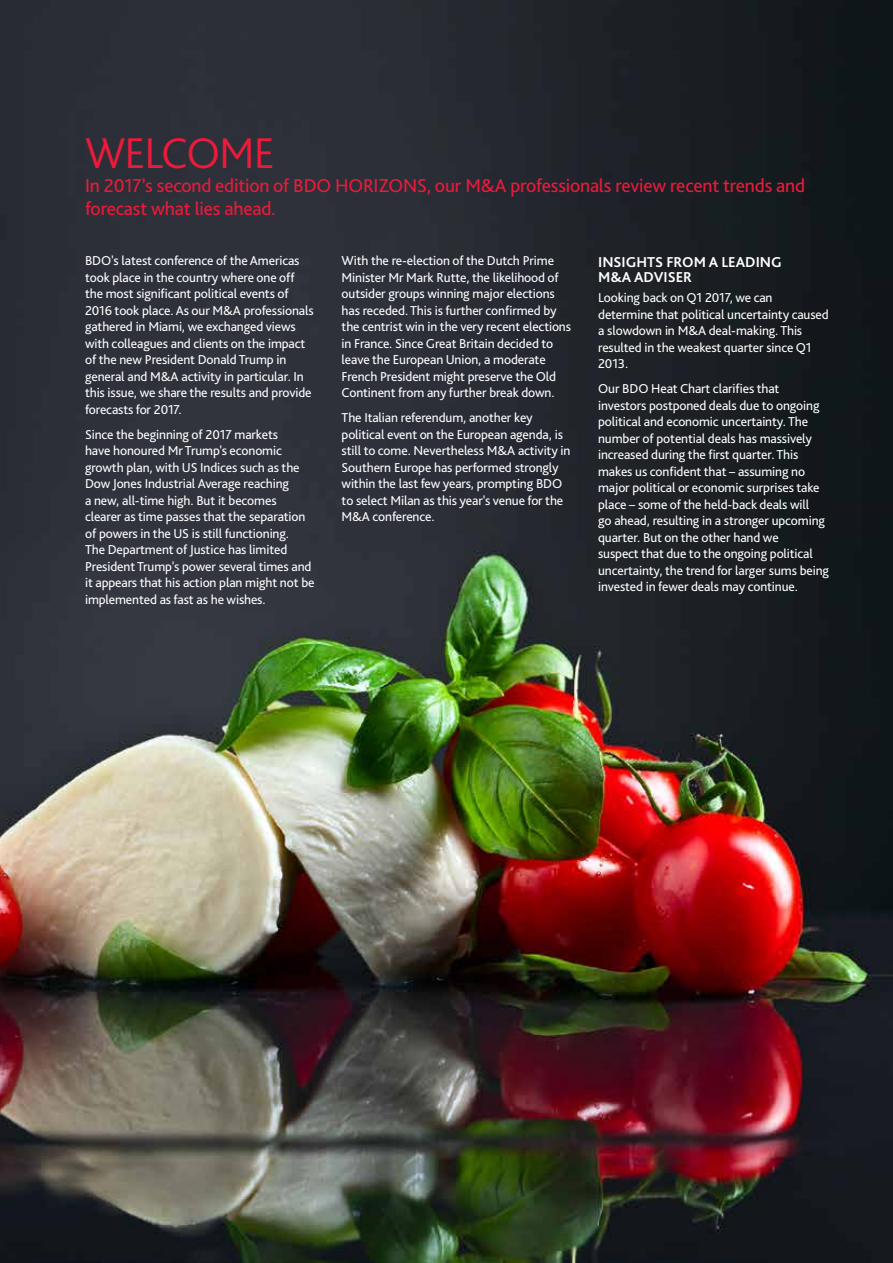
<style>
.page{position:relative;width:893px;height:1263px;background:#fff}
.page>*{position:absolute;margin:0;border:0;box-sizing:border-box;transform-origin:0 0}
.t1{font:300 45px "Bliss Pro";letter-spacing:-.025em;color:#ed1a3b}
.t2{font:19.5px/22.5px "Bliss Pro";letter-spacing:-.01em;color:#ed1a3b}
.t3{font:700 15px/15px "Bliss Pro";color:#fff}
.t4{font:13.5px/16.5px "Bliss Pro";letter-spacing:-.01em;color:#fff}
</style>
<div class="page">
<img style="left:0;top:0;width:893px;height:1263px">
<h1 class="t1" style="left:85px;top:125px;width:191px">WELCOME</h1>
<h2 class="t2" style="left:85px;top:174px;width:722px">In 2017’s second edition of BDO HORIZONS, our M&amp;A professionals review recent trends and forecast what lies ahead.</h2>
<p class="t4" style="left:85px;top:252px;width:230px">BDO's latest conference of the Americas took place in the country where one off the most significant political events of 2016 took place. As our M&amp;A professionals gathered in Miami, we exchanged views with colleagues and clients on the impact of the new President Donald Trump in general and M&amp;A activity in particular. In this issue, we share the results and provide forecasts for 2017.</p>
<p class="t4" style="left:85px;top:426px;width:231px">Since the beginning of 2017 markets<br>have honoured Mr Trump's economic growth plan, with US Indices such as the Dow Jones Industrial Average reaching<br>a new, all-time high. But it becomes clearer as time passes that the separation of powers in the US is still functioning.<br>The Department of Justice has limited President Trump's power several times and it appears that his action plan might not be implemented as fast as he wishes.</p>
<p class="t4" style="left:342px;top:252px;width:231px">With the re-election of the Dutch Prime Minister Mr Mark Rutte, the likelihood of outsider groups winning major elections has receded. This is further confirmed by the centrist win in the very recent elections in France. Since Great Britain decided to leave the European Union, a moderate French President might preserve the Old Continent from any further break down.</p>
<p class="t4" style="left:342px;top:409px;width:230px">The Italian referendum, another key political event on the European agenda, is still to come. Nevertheless M&amp;A activity in Southern Europe has performed strongly within the last few years, prompting BDO to select Milan as this year's venue for the M&amp;A conference.</p>
<p class="t3" style="left:598px;top:254px;width:185px">INSIGHTS FROM A LEADING<br>M&amp;A ADVISER</p>
<p class="t4" style="left:598px;top:289px;width:232px">Looking back on Q1 2017, we can determine that political uncertainty caused a slowdown in M&amp;A deal-making. This resulted in the weakest quarter since Q1<br>2013.</p>
<p class="t4" style="left:598px;top:380px;width:232px">Our BDO Heat Chart clarifies that investors postponed deals due to ongoing political and economic uncertainty. The number of potential deals has massively increased during the first quarter. This makes us confident that – assuming no major political or economic surprises take place – some of the held-back deals will<br>go ahead, resulting in a stronger upcoming quarter. But on the other hand we<br>suspect that due to the ongoing political uncertainty, the trend for larger sums being invested in fewer deals may continue.</p>
</div>
